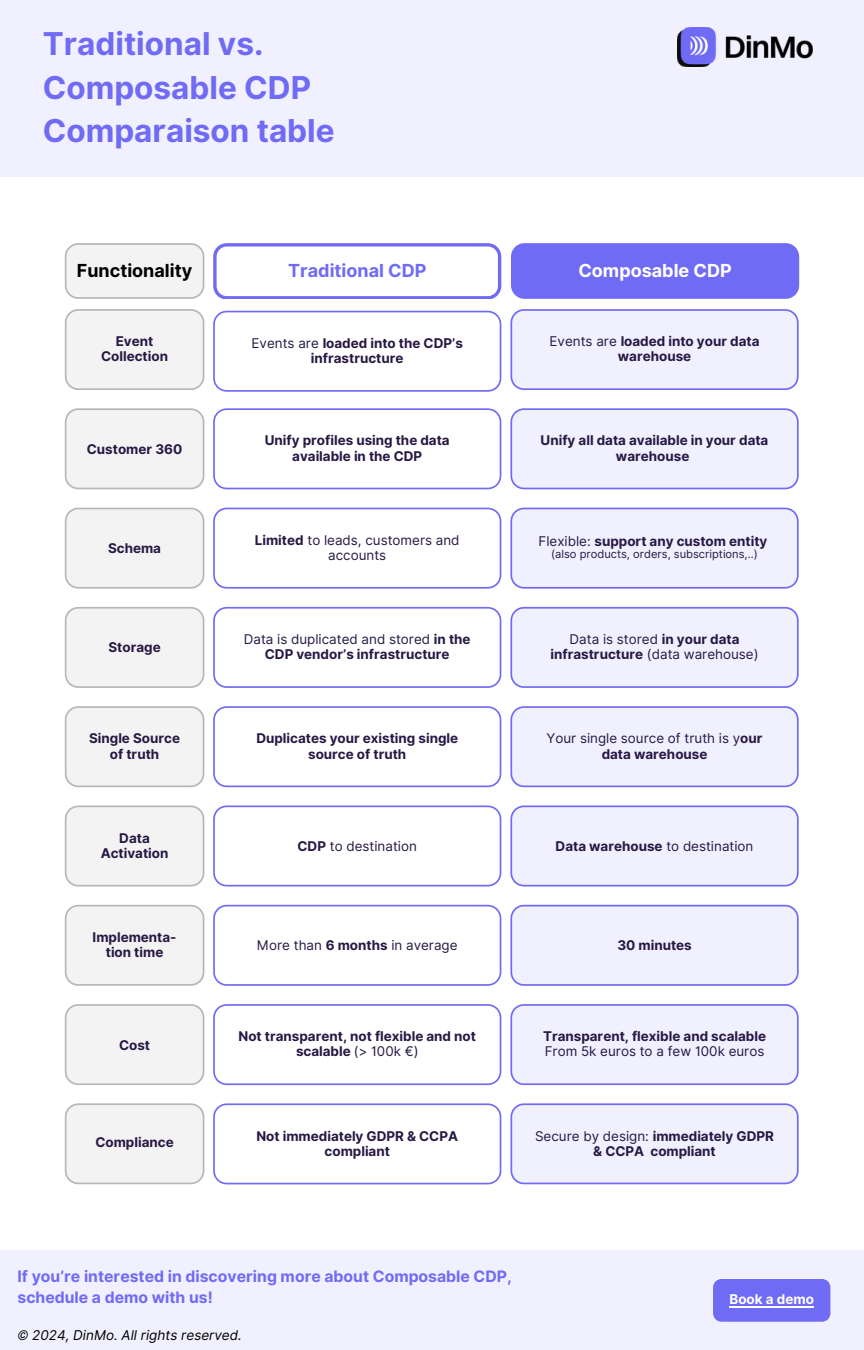
<style>
.page{position:relative;width:864px;height:1350px;background:#fff}
.page>*{position:absolute;margin:0;border:0;box-sizing:border-box;transform-origin:0 0}
.t1{font:700 31.5px/43.9px "Inter";color:#706bf4}
.t2{font:700 18px "Inter";color:#706bf4}
.t3{font:700 18px "Inter";color:#000}
.t4{font:700 18px "Inter";color:#fff}
.t5{font:700 15.75px/20.9px "Inter";color:#706bf4}
.t6{font:700 13.5px/15.3px "Inter";color:#271844;text-align:center}
.t7{font:13.5px/15.3px "Inter";color:#271844;text-align:center}
.t8{font:italic 13.5px "Inter";color:#000}
.t9{font:700 13.5px "Inter";color:#fff}
.t10{font:11.25px "Inter";color:#271844}
.s1{font-weight:400}
.s2{font-weight:700}
</style>
<div class="page">
<div style="left:0;top:0;width:864px;height:177px;background:#f0f0ff"></div>
<img style="left:677px;top:28px;width:135px;height:38px">
<div style="left:0;top:1251px;width:864px;height:99px;background:#f0f0ff"></div>
<div style="left:713px;top:1279px;width:117px;height:43px;background:#706bf4"></div>
<hr style="left:729px;top:1306px;width:85px;height:2px;background:#fff">
<svg style="left:65px;top:309px;width:139px;height:81px"></svg>
<svg style="left:213px;top:311px;width:288px;height:81px"></svg>
<svg style="left:510px;top:309px;width:289px;height:81px"></svg>
<svg style="left:65px;top:408px;width:139px;height:81px"></svg>
<svg style="left:213px;top:408px;width:288px;height:81px"></svg>
<svg style="left:510px;top:408px;width:289px;height:81px"></svg>
<svg style="left:65px;top:508px;width:139px;height:81px"></svg>
<svg style="left:213px;top:508px;width:288px;height:81px"></svg>
<svg style="left:510px;top:508px;width:289px;height:81px"></svg>
<svg style="left:65px;top:607px;width:139px;height:81px"></svg>
<svg style="left:213px;top:607px;width:288px;height:81px"></svg>
<svg style="left:510px;top:607px;width:289px;height:81px"></svg>
<svg style="left:65px;top:706px;width:139px;height:81px"></svg>
<svg style="left:213px;top:706px;width:288px;height:81px"></svg>
<svg style="left:510px;top:706px;width:289px;height:81px"></svg>
<svg style="left:65px;top:806px;width:139px;height:81px"></svg>
<svg style="left:213px;top:806px;width:288px;height:81px"></svg>
<svg style="left:510px;top:806px;width:289px;height:81px"></svg>
<svg style="left:65px;top:243px;width:139px;height:56px"></svg>
<svg style="left:213px;top:243px;width:288px;height:56px"></svg>
<div style="left:511px;top:243px;width:288px;height:56px;background:#706bf4;border-radius:14px"></div>
<svg style="left:65px;top:905px;width:139px;height:81px"></svg>
<svg style="left:213px;top:905px;width:288px;height:81px"></svg>
<svg style="left:510px;top:905px;width:289px;height:81px"></svg>
<svg style="left:65px;top:1004px;width:139px;height:81px"></svg>
<svg style="left:213px;top:1004px;width:288px;height:81px"></svg>
<svg style="left:510px;top:1004px;width:289px;height:81px"></svg>
<svg style="left:65px;top:1103px;width:139px;height:81px"></svg>
<svg style="left:213px;top:1103px;width:288px;height:81px"></svg>
<svg style="left:510px;top:1103px;width:289px;height:81px"></svg>
<p class="t1" style="left:43px;top:21px;width:293px">Traditional vs.<br>Composable CDP<br>Comparaison table</p>
<h4 class="t3" style="left:77px;top:260px;width:117px">Functionality</h4>
<h5 class="t2" style="left:288px;top:260px;width:140px">Traditional CDP</h5>
<h4 class="t4" style="left:578px;top:260px;width:155px">Composable CDP</h4>
<h4 class="t6" style="left:101px;top:334px;width:68px">Event<br>Collection</h4>
<h5 class="t6" style="left:252px;top:335px;width:213px"><span class="s1">Events are</span> loaded into the CDP’s infrastructure</h5>
<h5 class="t6" style="left:550px;top:334px;width:211px"><span class="s1">Events are</span> loaded into your data warehouse</h5>
<h4 class="t6" style="left:87px;top:441px;width:97px">Customer 360</h4>
<h4 class="t6" style="left:265px;top:433px;width:186px">Unify profiles using the data available in the CDP</h4>
<h4 class="t6" style="left:541px;top:433px;width:229px">Unify all data available in your data warehouse</h4>
<h4 class="t6" style="left:108px;top:541px;width:55px">Schema</h4>
<h5 class="t7" style="left:255px;top:532px;width:206px"><span class="s2">Limited</span> to leads, customers and accounts</h5>
<p class="t6" style="left:539px;top:534px;width:230px"><span class="s1">Flexible:</span> support any custom entity</p>
<p class="t10" style="left:551px;top:547px;width:208px">(also products, orders, subscriptions,..)</p>
<h4 class="t6" style="left:108px;top:640px;width:54px">Storage</h4>
<h5 class="t6" style="left:244px;top:631px;width:228px"><span class="s1">Data is duplicated and stored</span> in the<br>CDP vendor’s infrastructure</h5>
<h5 class="t7" style="left:551px;top:631px;width:210px">Data is stored <span class="s2">in your data infrastructure</span> (data warehouse)</h5>
<h4 class="t6" style="left:89px;top:731px;width:92px">Single Source of truth</h4>
<h4 class="t6" style="left:256px;top:731px;width:203px">Duplicates your existing single source of truth</h4>
<h5 class="t7" style="left:546px;top:731px;width:218px">Your single source of truth is y<span class="s2">our data warehouse</span></h5>
<h4 class="t6" style="left:101px;top:830px;width:69px">Data<br>Activation</h4>
<h5 class="t7" style="left:298px;top:839px;width:121px"><span class="s2">CDP</span> to destination</h5>
<h5 class="t6" style="left:556px;top:839px;width:199px">Data warehouse <span class="s1">to destination</span></h5>
<h4 class="t6" style="left:93px;top:929px;width:85px">Implementa&shy;tion time</h4>
<h5 class="t7" style="left:257px;top:938px;width:202px">More than <span class="s2">6 months</span> in average</h5>
<h5 class="t6" style="left:617px;top:938px;width:76px">30 minutes</h5>
<h4 class="t6" style="left:119px;top:1037px;width:33px">Cost</h4>
<h4 class="t6" style="left:239px;top:1029px;width:239px">Not transparent, not flexible and not scalable <span class="s1">(&gt; 100k €)</span></h4>
<h5 class="t6" style="left:543px;top:1029px;width:224px;text-align:left">Transparent, flexible and scalable<br><span class="s1">From 5k euros to a few 100k euros</span></h5>
<p class="t6" style="left:95px;top:1135px;width:80px">Compliance</p>
<p class="t6" style="left:256px;top:1128px;width:203px">Not immediately GDPR &amp; CCPA compliant</p>
<h4 class="t6" style="left:535px;top:1128px;width:240px"><span class="s1">Secure by design:</span> immediately GDPR &amp; CCPA compliant</h4>
<h2 class="t5" style="left:18px;top:1266px;width:496px">If you’re interested in discovering more about Composable CDP, schedule a demo with us!</h2>
<h2 class="t8" style="left:18px;top:1327px;width:226px">© 2024, DinMo. All rights reserved.</h2>
<h2 class="t9" style="left:729px;top:1291px;width:86px">Book a demo</h2>
</div>
